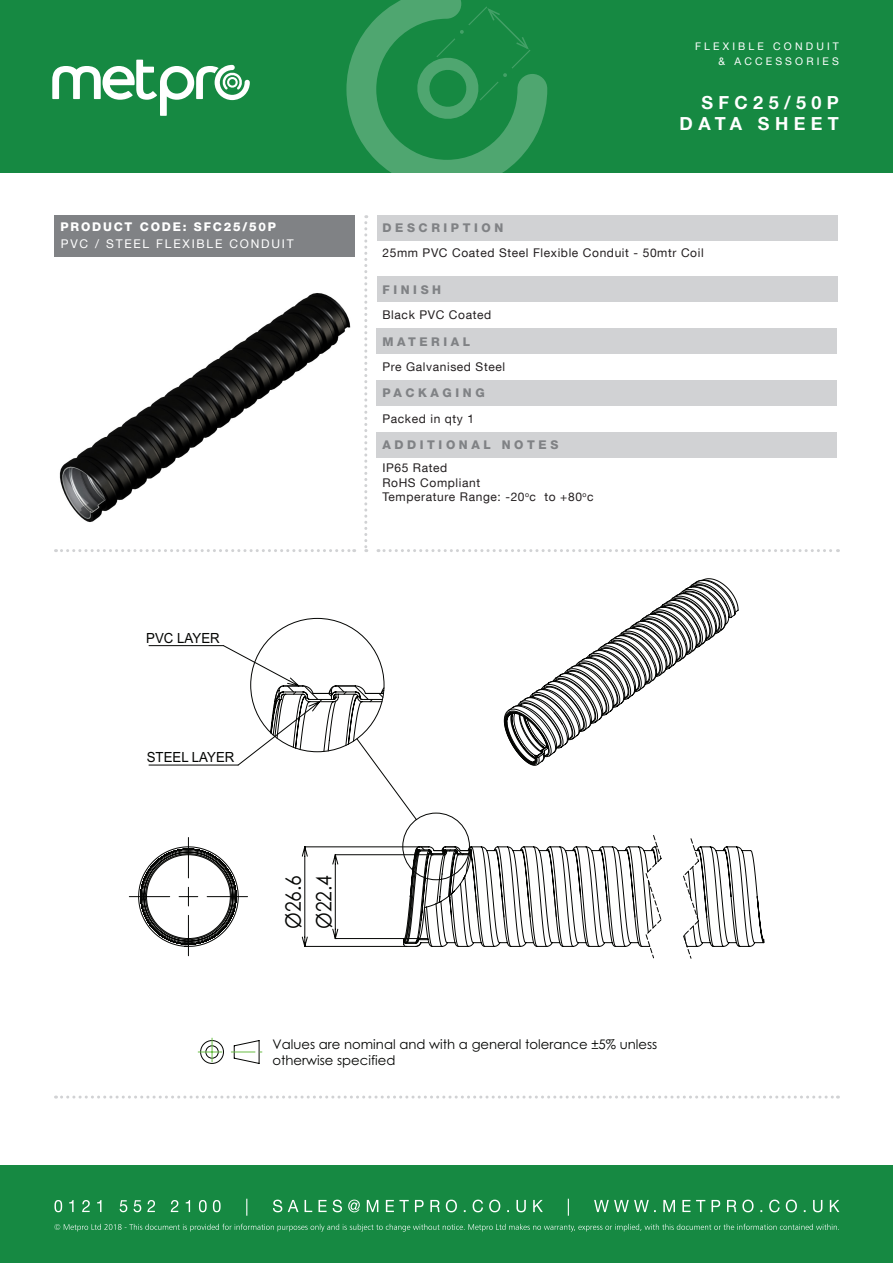
<style>
.page{position:relative;width:893px;height:1263px;background:#fff}
.page>*{position:absolute;margin:0;border:0;box-sizing:border-box;transform-origin:0 0}
.t1{font:21.15px/30.5px "Century Gothic";color:#040503;scale:.91 1}
.t2{font:700 18px "Helvetica Neue LT Com";letter-spacing:.3em;color:#fff}
.t3{font:13.95px "Arial";color:#040503;scale:.95 1}
.t4{font:13.2px/16px "Century Gothic";color:#040503}
.t5{font:12px "Helvetica Neue LT Com";letter-spacing:.05em;color:#231f20}
.t6{font:800 12px "Helvetica Neue LT Com";letter-spacing:.3em;color:#808285}
.t7{font:12px "Helvetica Neue LT Com";letter-spacing:.15em;color:#fff}
.t8{font:800 12px "Helvetica Neue LT Com";letter-spacing:.15em;color:#fff}
.t9{font:10.5px "Helvetica Neue LT Com";letter-spacing:.3em;color:#fff}
</style>
<div class="page">
<div style="left:0;top:1165px;width:893px;height:98px;background:#168942"></div>
<svg style="left:54px;top:1224px;width:785px;height:7px"></svg>
<svg style="left:54px;top:1199px;width:785px;height:17px"></svg>
<div style="left:0;top:0;width:893px;height:172px;background:#168942"></div>
<svg style="left:52px;top:60px;width:198px;height:56px"></svg>
<svg style="left:364px;top:215px;width:3px;height:337px"></svg>
<svg style="left:56px;top:549px;width:299px;height:3px"></svg>
<svg style="left:378px;top:549px;width:460px;height:3px"></svg>
<svg style="left:56px;top:1095px;width:782px;height:3px"></svg>
<svg style="left:346px;top:0;width:201px;height:173px"></svg>
<div style="left:376px;top:215px;width:461px;height:25px;background:#d1d2d4"></div>
<div style="left:55px;top:215px;width:300px;height:41px;background:#808285"></div>
<div style="left:376px;top:277px;width:461px;height:25px;background:#d1d2d4"></div>
<div style="left:376px;top:329px;width:461px;height:25px;background:#d1d2d4"></div>
<div style="left:376px;top:381px;width:461px;height:25px;background:#d1d2d4"></div>
<div style="left:376px;top:432px;width:461px;height:26px;background:#d1d2d4"></div>
<img style="left:59px;top:293px;width:292px;height:229px">
<svg style="left:704px;top:578px;width:60px;height:369px"></svg>
<hr style="left:129px;top:896px;width:41px;height:1px;background:#040503">
<svg style="left:138px;top:579px;width:598px;height:380px"></svg>
<svg style="left:198px;top:1038px;width:64px;height:26px"></svg>
<p class="t9" style="left:695px;top:40px;width:145px">FLEXIBLE CONDUIT</p>
<p class="t9" style="left:718px;top:55px;width:122px">&amp; ACCESSORIES</p>
<p class="t2" style="left:701px;top:91px;width:139px">SFC25/50P</p>
<p class="t8" style="left:61px;top:220px;width:217px">PRODUCT CODE: SFC25/50P</p>
<p class="t7" style="left:61px;top:236px;width:234px">PVC / STEEL FLEXIBLE CONDUIT</p>
<p class="t2" style="left:680px;top:112px;width:161px">DATA SHEET</p>
<p class="t6" style="left:382px;top:221px;width:122px">DESCRIPTION</p>
<p class="t5" style="left:382px;top:245px;width:323px">25mm PVC Coated Steel Flexible Conduit - 50mtr Coil</p>
<p class="t6" style="left:382px;top:282px;width:60px">FINISH</p>
<p class="t5" style="left:382px;top:307px;width:110px">Black PVC Coated</p>
<p class="t6" style="left:382px;top:334px;width:89px">MATERIAL</p>
<p class="t5" style="left:382px;top:359px;width:124px">Pre Galvanised Steel</p>
<p class="t6" style="left:382px;top:386px;width:104px">PACKAGING</p>
<p class="t5" style="left:382px;top:411px;width:93px">Packed in qty 1</p>
<p class="t6" style="left:382px;top:438px;width:178px">ADDITIONAL NOTES</p>
<p class="t5" style="left:382px;top:460px;width:66px">IP65 Rated</p>
<p class="t5" style="left:382px;top:475px;width:99px">RoHS Compliant</p>
<p class="t5" style="left:382px;top:489px;width:213px">Temperature Range: -20<sup>o</sup>c to +80<sup>o</sup>c</p>
<p class="t3" style="left:146px;top:628px;width:79px">PVC LAYER</p>
<p class="t3" style="left:147px;top:747px;width:94px">STEEL LAYER</p>
<p class="t1" style="left:278px;top:929px;width:61px;rotate:-90deg">Ø26.6<br>Ø22.4</p>
<p class="t4" style="left:272px;top:1036px;width:387px">Values are nominal and with a general tolerance ±5% unless otherwise specified</p>
</div>
